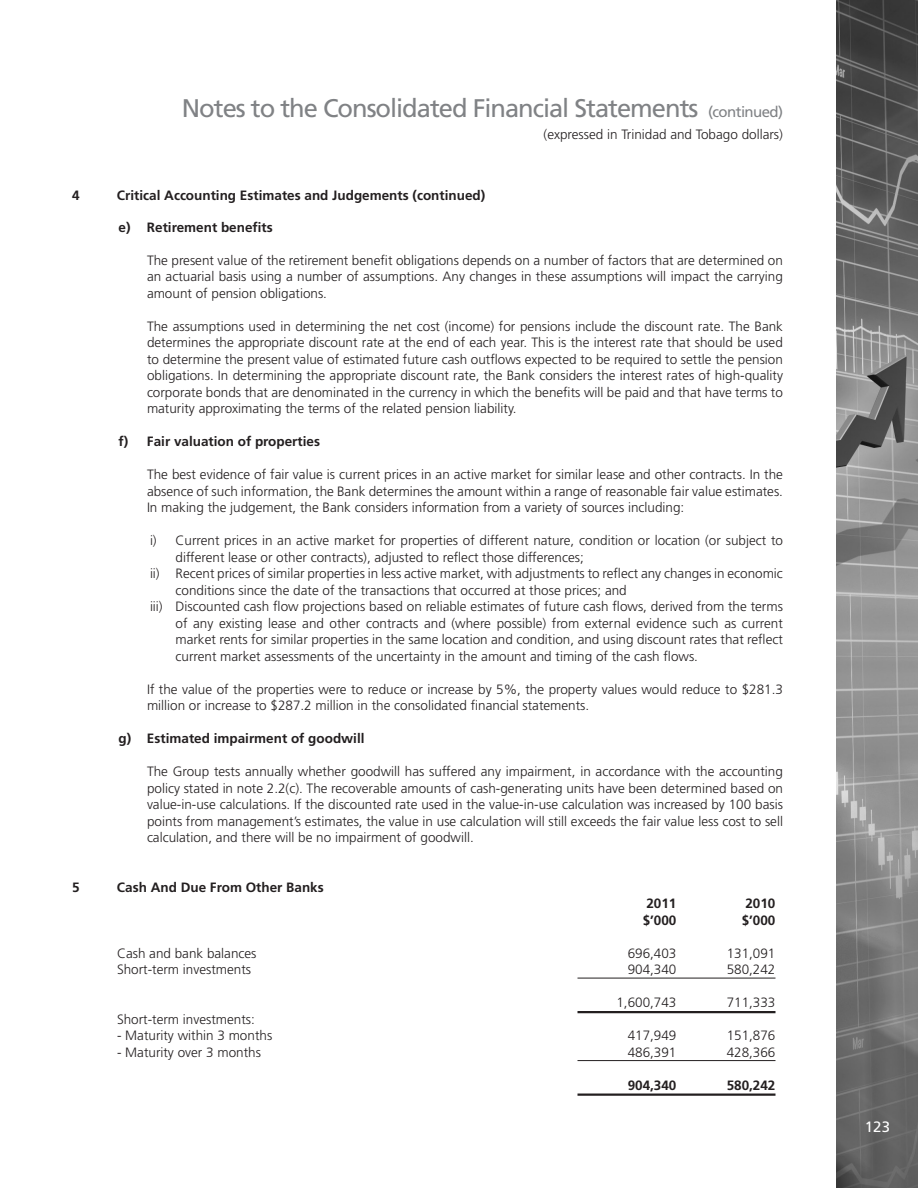
<style>
.page{position:relative;width:918px;height:1188px;background:#fff}
.page>*{position:absolute;margin:0;border:0;box-sizing:border-box;transform-origin:0 0}
.t1{font:25.5px "Frutiger";letter-spacing:-.04em;color:#808285}
.t2{font:15px "Frutiger";color:#fff}
.note_2_14__a{font:300 13.5px/16.5px "Frutiger";color:#231f20;text-align:justify}
.note__a___i{font:300 13.5px/16.5px "Frutiger";color:#231f20}
.Note_2_cols{font:300 13.5px "Frutiger";color:#231f20}
.note_2_14__a-2{font:700 13.5px "Frutiger";color:#231f20}
.Notes{font:700 13.5px "Frutiger";color:#231f20}
.Note_2_cols-2{font:700 13.5px "Frutiger";color:#231f20}
.s1{font-size:15px}
</style>
<div class="page">
<img style="left:837px;top:0;width:81px;height:1188px">
<hr style="left:578px;top:978px;width:198px;height:1px;background:#231f20">
<hr style="left:578px;top:1011px;width:198px;height:2px;background:#231f20">
<hr style="left:578px;top:1060px;width:198px;height:1px;background:#231f20">
<hr style="left:578px;top:1094px;width:198px;height:2px;background:#231f20">
<h1 class="t1" style="left:182px;top:93px;width:603px">Notes to the Consolidated Financial Statements <span class="s1">(continued)</span></h1>
<p class="note_2_14__a" style="left:544px;top:126px;width:241px">(expressed in Trinidad and Tobago dollars)</p>
<p class="Notes" style="left:72px;top:187px;width:9px">4</p>
<p class="Notes" style="left:117px;top:187px;width:370px">Critical Accounting Estimates and Judgements (continued)</p>
<p class="note_2_14__a-2" style="left:118px;top:219px;width:156px">e) Retirement benefits</p>
<p class="note_2_14__a" style="left:147px;top:252px;width:637px">The present value of the retirement benefit obligations depends on a number of factors that are determined on an actuarial basis using a number of assumptions. Any changes in these assumptions will impact the carrying amount of pension obligations.</p>
<p class="note_2_14__a" style="left:147px;top:318px;width:638px">The assumptions used in determining the net cost (income) for pensions include the discount rate. The Bank determines the appropriate discount rate at the end of each year. This is the interest rate that should be used to determine the present value of estimated future cash outflows expected to be required to settle the pension obligations. In determining the appropriate discount rate, the Bank considers the interest rates of high-quality corporate bonds that are denominated in the currency in which the benefits will be paid and that have terms to maturity approximating the terms of the related pension liability.</p>
<p class="note_2_14__a-2" style="left:118px;top:434px;width:203px">f) Fair valuation of properties</p>
<p class="note_2_14__a" style="left:147px;top:466px;width:638px">The best evidence of fair value is current prices in an active market for similar lease and other contracts. In the absence of such information, the Bank determines the amount within a range of reasonable fair value estimates.<br>In making the judgement, the Bank considers information from a variety of sources including:</p>
<p class="note__a___i" style="left:176px;top:532px;width:609px;text-indent:-26px">i) Current prices in an active market for properties of different nature, condition or location (or subject to different lease or other contracts), adjusted to reflect those differences;</p>
<p class="note__a___i" style="left:176px;top:565px;width:609px;text-indent:-26px">ii) Recent prices of similar properties in less active market, with adjustments to reflect any changes in economic conditions since the date of the transactions that occurred at those prices; and</p>
<p class="note__a___i" style="left:176px;top:598px;width:609px;text-align:justify;text-indent:-26px">iii) Discounted cash flow projections based on reliable estimates of future cash flows, derived from the terms of any existing lease and other contracts and (where possible) from external evidence such as current market rents for similar properties in the same location and condition, and using discount rates that reflect current market assessments of the uncertainty in the amount and timing of the cash flows.</p>
<p class="note_2_14__a" style="left:147px;top:681px;width:638px">If the value of the properties were to reduce or increase by 5%, the property values would reduce to $281.3 million or increase to $287.2 million in the consolidated financial statements.</p>
<p class="note_2_14__a-2" style="left:118px;top:731px;width:248px">g) Estimated impairment of goodwill</p>
<p class="note_2_14__a" style="left:147px;top:763px;width:638px">The Group tests annually whether goodwill has suffered any impairment, in accordance with the accounting policy stated in note 2.2(c). The recoverable amounts of cash-generating units have been determined based on value-in-use calculations. If the discounted rate used in the value-in-use calculation was increased by 100 basis points from management’s estimates, the value in use calculation will still exceeds the fair value less cost to sell calculation, and there will be no impairment of goodwill.</p>
<p class="Notes" style="left:72px;top:879px;width:9px">5</p>
<p class="Notes" style="left:117px;top:879px;width:208px">Cash And Due From Other Banks</p>
<p class="Note_2_cols-2" style="left:646px;top:896px;width:32px">2011</p>
<p class="Note_2_cols-2" style="left:745px;top:896px;width:32px">2010</p>
<p class="Note_2_cols-2" style="left:643px;top:912px;width:35px">$’000</p>
<p class="Note_2_cols-2" style="left:742px;top:912px;width:35px">$’000</p>
<p class="Note_2_cols" style="left:117px;top:946px;width:141px">Cash and bank balances</p>
<p class="Note_2_cols" style="left:628px;top:946px;width:50px">696,403</p>
<p class="Note_2_cols" style="left:727px;top:946px;width:50px">131,091</p>
<p class="Note_2_cols" style="left:117px;top:962px;width:136px">Short-term investments</p>
<p class="Note_2_cols" style="left:628px;top:962px;width:50px">904,340</p>
<p class="Note_2_cols" style="left:727px;top:962px;width:50px">580,242</p>
<p class="Note_2_cols" style="left:616px;top:995px;width:62px">1,600,743</p>
<p class="Note_2_cols" style="left:727px;top:995px;width:50px">711,333</p>
<p class="Note_2_cols" style="left:117px;top:1012px;width:139px">Short-term investments:</p>
<p class="Note_2_cols" style="left:117px;top:1028px;width:157px">- Maturity within 3 months</p>
<p class="Note_2_cols" style="left:628px;top:1028px;width:50px">417,949</p>
<p class="Note_2_cols" style="left:727px;top:1028px;width:50px">151,876</p>
<p class="Note_2_cols" style="left:117px;top:1045px;width:146px">- Maturity over 3 months</p>
<p class="Note_2_cols" style="left:628px;top:1045px;width:50px">486,391</p>
<p class="Note_2_cols" style="left:727px;top:1045px;width:50px">428,366</p>
<p class="Note_2_cols-2" style="left:628px;top:1077px;width:50px">904,340</p>
<p class="Note_2_cols-2" style="left:727px;top:1077px;width:50px">580,242</p>
<p class="t2" style="left:865px;top:1118px;width:27px">123</p>
</div>
